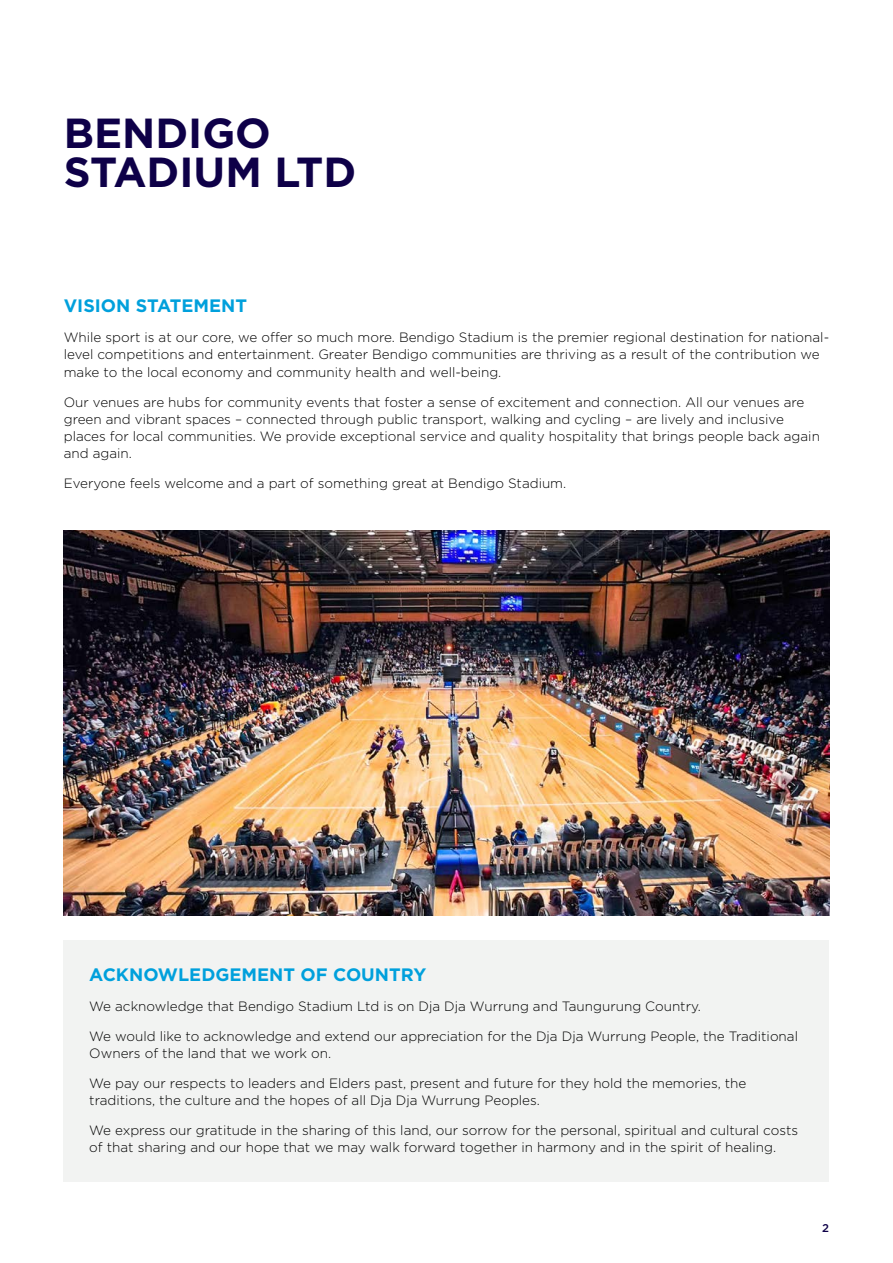
<style>
.page{position:relative;width:893px;height:1263px;background:#fff}
.page>*{position:absolute;margin:0;border:0;box-sizing:border-box;transform-origin:0 0}
.t1{font:700 42px/39px "Gotham";color:#0e0048}
.t2{font:700 18px "Gotham";color:#00a0dc}
.t3{font:300 13.5px/17.2px "Gotham";color:#000}
.t4{font:500 11.25px "Gotham";color:#0e0048}
</style>
<div class="page">
<div style="left:64px;top:941px;width:765px;height:241px;background:#f2f3f2"></div>
<img style="left:64px;top:531px;width:765px;height:384px">
<h1 class="t1" style="left:64px;top:114px;width:294px">BENDIGO<br>STADIUM LTD</h1>
<h2 class="t2" style="left:64px;top:294px;width:185px">VISION STATEMENT</h2>
<p class="t3" style="left:64px;top:328px;width:767px">While sport is at our core, we offer so much more. Bendigo Stadium is the premier regional destination for national&shy;level competitions and entertainment. Greater Bendigo communities are thriving as a result of the contribution we make to the local economy and community health and well-being.</p>
<p class="t3" style="left:64px;top:393px;width:758px">Our venues are hubs for community events that foster a sense of excitement and connection. All our venues are green and vibrant spaces – connected through public transport, walking and cycling – are lively and inclusive places for local communities. We provide exceptional service and quality hospitality that brings people back again and again.</p>
<p class="t3" style="left:64px;top:475px;width:504px">Everyone feels welcome and a part of something great at Bendigo Stadium.</p>
<h2 class="t2" style="left:89px;top:962px;width:338px">ACKNOWLEDGEMENT OF COUNTRY</h2>
<p class="t3" style="left:89px;top:997px;width:613px">We acknowledge that Bendigo Stadium Ltd is on Dja Dja Wurrung and Taungurung Country.</p>
<p class="t3" style="left:89px;top:1027px;width:710px">We would like to acknowledge and extend our appreciation for the Dja Dja Wurrung People, the Traditional<br>Owners of the land that we work on.</p>
<p class="t3" style="left:89px;top:1074px;width:659px">We pay our respects to leaders and Elders past, present and future for they hold the memories, the traditions, the culture and the hopes of all Dja Dja Wurrung Peoples.</p>
<p class="t3" style="left:89px;top:1121px;width:710px">We express our gratitude in the sharing of this land, our sorrow for the personal, spiritual and cultural costs of that sharing and our hope that we may walk forward together in harmony and in the spirit of healing.</p>
<p class="t4" style="left:822px;top:1221px;width:8px">2</p>
</div>
